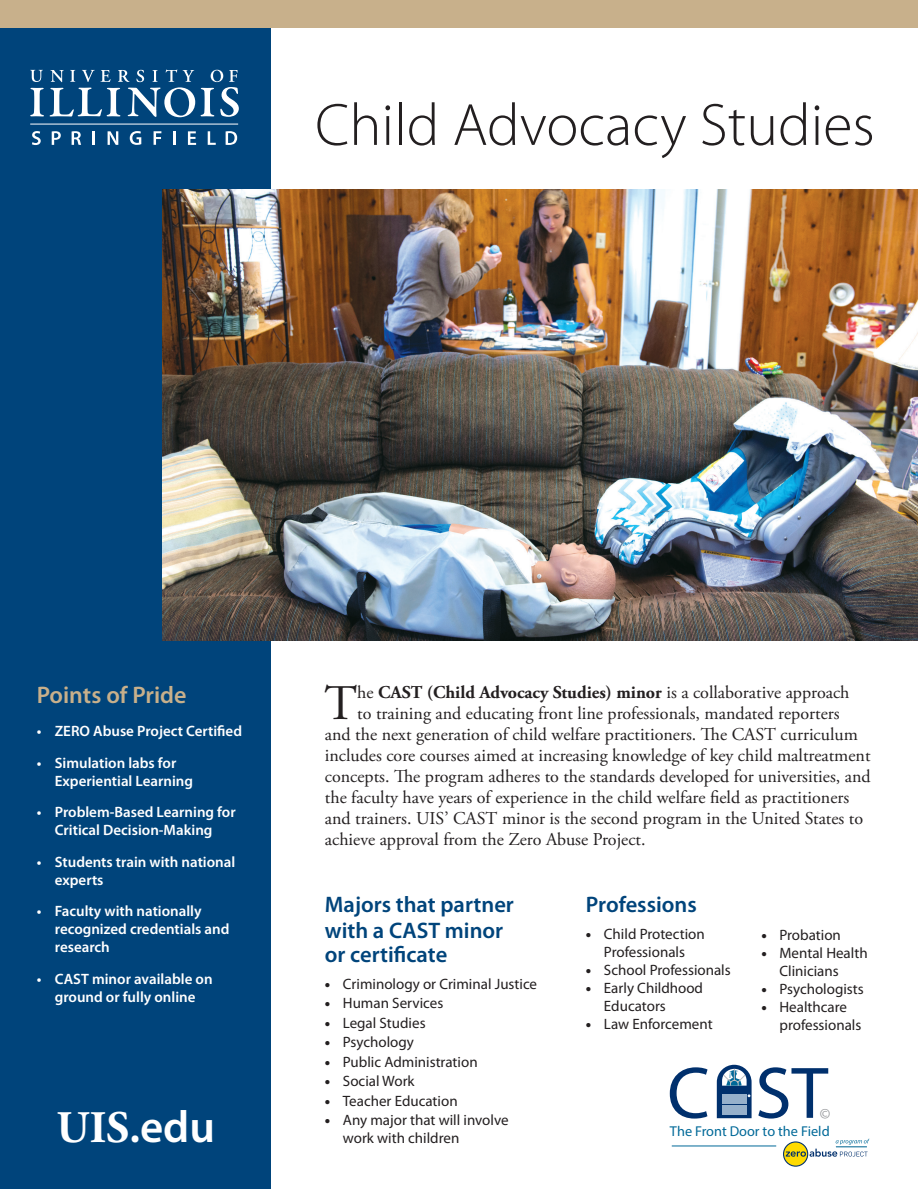
<style>
.page{position:relative;width:918px;height:1189px;background:#fff}
.page>*{position:absolute;margin:0;border:0;box-sizing:border-box;transform-origin:0 0}
.t1{font:300 60px "Myriad Pro";color:#231f20}
.t2{font:49.65px "Adobe Garamond Pro";color:#231f20}
.t3{font:600 45px "Myriad Pro";color:#fff}
.t4{font:600 24px "Myriad Pro";color:#c8b08b}
.t5{font:600 22.5px/25.5px "Myriad Pro";color:#00447b}
.t6{font:18px "Adobe Garamond Pro";color:#231f20}
.t7{font:700 18px "Adobe Garamond Pro";color:#231f20}
.t8{font:15.6px "Myriad Pro";color:#939598}
.t9{font:15px/18px "Myriad Pro";color:#231f20}
.t10{font:600 15px/18px "Myriad Pro";color:#fff}
.t11{font:14.25px "Myriad Pro";color:#006998}
.s1{font-family:"Adobe Garamond Pro";font-weight:700}
.s2{font-weight:400}
.s3{font-weight:900}
</style>
<div class="page">
<div style="left:0;top:0;width:271px;height:1188px;background:#00447b"></div>
<svg style="left:30px;top:88px;width:14px;height:28px"></svg>
<svg style="left:32px;top:131px;width:9px;height:14px"></svg>
<svg style="left:52px;top:131px;width:9px;height:14px"></svg>
<svg style="left:72px;top:131px;width:9px;height:14px"></svg>
<hr style="left:92px;top:131px;width:3px;height:14px;background:#fff">
<svg style="left:108px;top:131px;width:10px;height:14px"></svg>
<svg style="left:130px;top:131px;width:11px;height:14px"></svg>
<svg style="left:154px;top:131px;width:7px;height:14px"></svg>
<hr style="left:173px;top:131px;width:3px;height:14px;background:#fff">
<svg style="left:188px;top:131px;width:8px;height:14px"></svg>
<svg style="left:208px;top:131px;width:8px;height:14px"></svg>
<svg style="left:226px;top:131px;width:11px;height:14px"></svg>
<hr style="left:30px;top:124px;width:208px;height:1px;background:#fff">
<svg style="left:30px;top:70px;width:13px;height:12px"></svg>
<svg style="left:50px;top:69px;width:145px;height:48px"></svg>
<svg style="left:201px;top:70px;width:38px;height:47px"></svg>
<div style="left:0;top:0;width:918px;height:28px;background:#c8b08b"></div>
<img style="left:163px;top:190px;width:755px;height:450px">
<svg style="left:670px;top:1067px;width:37px;height:51px"></svg>
<svg style="left:758px;top:1067px;width:70px;height:51px"></svg>
<svg style="left:717px;top:1064px;width:34px;height:53px;background:#6083a8"></svg>
<hr style="left:672px;top:1145px;width:104px;height:1px;background:#006998">
<svg style="left:783px;top:1141px;width:25px;height:24px"></svg>
<div style="left:783px;top:1141px;width:25px;height:25px;border:1px solid #00306d;border-radius:50%"></div>
<svg style="left:786px;top:1138px;width:83px;height:18px"></svg>
<hr style="left:836px;top:1146px;width:31px;height:1px;background:#006998">
<p class="t1" style="left:315px;top:89px;width:561px">Child Advocacy Studies</p>
<p class="t4" style="left:37px;top:679px;width:151px">Points of Pride</p>
<p class="t10" style="left:37px;top:721px;width:207px">• ZERO Abuse Project Certified</p>
<p class="t10" style="left:55px;top:753px;width:140px;text-indent:-18px">• Simulation labs for<br>Experiential Learning</p>
<p class="t10" style="left:37px;top:802px;width:200px;text-align:center">• Problem-Based Learning for<br>Critical Decision-Making</p>
<p class="t10" style="left:55px;top:852px;width:182px;text-indent:-18px">• Students train with national experts</p>
<p class="t10" style="left:55px;top:901px;width:176px;text-indent:-18px">• Faculty with nationally recognized credentials and research</p>
<p class="t10" style="left:37px;top:969px;width:177px;text-align:center">• CAST minor available on ground or fully online</p>
<p class="t3" style="left:57px;top:1098px;width:160px"><span class="s1">UIS</span>.edu</p>
<p class="t2" style="left:324px;top:673px;width:34px">T</p>
<p class="t7" style="left:357px;top:682px;width:494px"><span class="s2">he</span> CAST (Child Advocacy Studies) minor <span class="s2">is a collaborative approach</span></p>
<p class="t6" style="left:357px;top:702px;width:484px">to training and educating front line professionals, mandated reporters</p>
<p class="t6" style="left:325px;top:723px;width:534px">and the next generation of child welfare practitioners. The CAST curriculum</p>
<p class="t6" style="left:325px;top:744px;width:547px">includes core courses aimed at increasing knowledge of key child maltreatment</p>
<p class="t6" style="left:325px;top:765px;width:547px">concepts. The program adheres to the standards developed for universities, and</p>
<p class="t6" style="left:325px;top:786px;width:526px">the faculty have years of experience in the child welfare field as practitioners</p>
<p class="t6" style="left:325px;top:807px;width:540px">and trainers. UIS’ CAST minor is the second program in the United States to</p>
<p class="t6" style="left:325px;top:828px;width:322px">achieve approval from the Zero Abuse Project.</p>
<p class="t5" style="left:586px;top:891px;width:112px">Professions</p>
<p class="t9" style="left:586px;top:924px;width:120px;text-align:center"><span class="s3">•</span> Child Protection<br>Professionals</p>
<p class="t9" style="left:586px;top:960px;width:146px"><span class="s3">•</span> School Professionals</p>
<p class="t9" style="left:604px;top:978px;width:101px;text-indent:-18px"><span class="s3">•</span> Early Childhood<br>Educators</p>
<p class="t9" style="left:586px;top:1014px;width:128px"><span class="s3">•</span> Law Enforcement</p>
<p class="t5" style="left:325px;top:891px;width:191px">Majors that partner with a CAST minor</p>
<p class="t5" style="left:325px;top:940px;width:124px">or certificate</p>
<p class="t9" style="left:325px;top:974px;width:214px"><span class="s3">•</span> Criminology or Criminal Justice</p>
<p class="t9" style="left:325px;top:993px;width:120px"><span class="s3">•</span> Human Services</p>
<p class="t9" style="left:325px;top:1013px;width:102px"><span class="s3">•</span> Legal Studies</p>
<p class="t9" style="left:325px;top:1032px;width:91px"><span class="s3">•</span> Psychology</p>
<p class="t9" style="left:325px;top:1052px;width:154px"><span class="s3">•</span> Public Administration</p>
<p class="t9" style="left:325px;top:1071px;width:91px"><span class="s3">•</span> Social Work</p>
<p class="t9" style="left:325px;top:1091px;width:134px"><span class="s3">•</span> Teacher Education</p>
<p class="t9" style="left:343px;top:1110px;width:167px;text-indent:-18px"><span class="s3">•</span> Any major that will involve work with children</p>
<p class="t11" style="left:670px;top:1121px;width:161px">The Front Door to the Field</p>
<p class="t9" style="left:761px;top:925px;width:81px"><span class="s3">•</span> Probation</p>
<p class="t9" style="left:779px;top:943px;width:90px;text-indent:-18px"><span class="s3">•</span> Mental Health<br>Clinicians</p>
<p class="t9" style="left:761px;top:979px;width:104px"><span class="s3">•</span> Psychologists</p>
<p class="t9" style="left:779px;top:997px;width:83px;text-indent:-18px"><span class="s3">•</span> Healthcare professionals</p>
<p class="t8" style="left:820px;top:1103px;width:12px">©</p>
</div>
